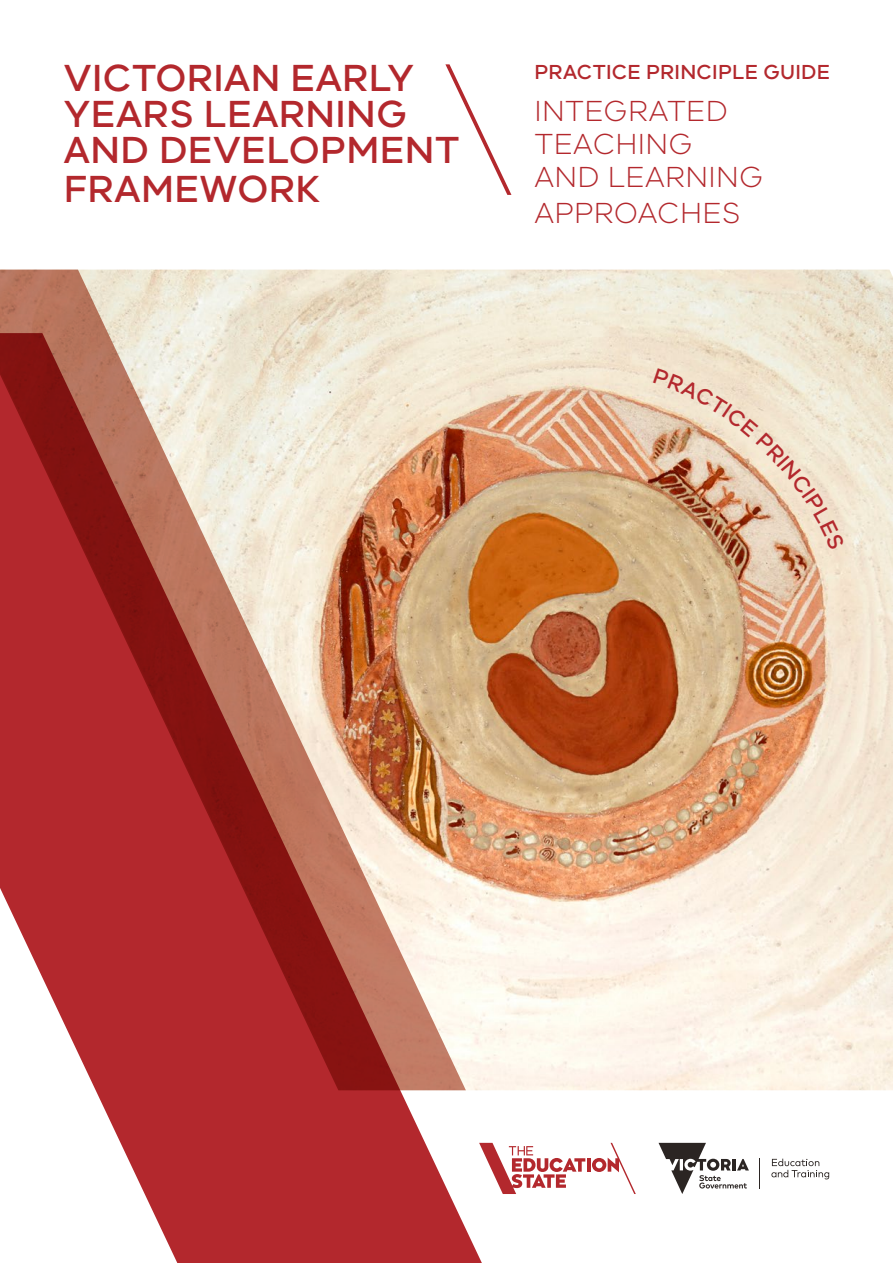
<style>
.page{position:relative;width:893px;height:1263px;background:#fff}
.page>*{position:absolute;margin:0;border:0;box-sizing:border-box;transform-origin:0 0}
.t1{font:500 39px/37px "VIC";letter-spacing:.01em;color:#b3282d}
.t2{font:300 30px/33px "VIC";letter-spacing:.01em;color:#b3282d}
.t3{font:500 21px "VIC";letter-spacing:.01em;color:#b3282d}
</style>
<div class="page">
<img style="left:466px;top:270px;width:427px;height:820px">
<svg style="left:95px;top:333px;width:397px;height:930px;fill:#b3282d"></svg>
<svg style="left:0;top:270px;width:466px;height:820px;background:#c47a6d"></svg>
<svg style="left:445px;top:64px;width:66px;height:131px"></svg>
<hr style="left:587px;top:1158px;width:4px;height:14px;background:#b3282d">
<svg style="left:592px;top:1143px;width:44px;height:51px"></svg>
<svg style="left:479px;top:1143px;width:106px;height:51px"></svg>
<hr style="left:759px;top:1158px;width:1px;height:31px;background:#2b2523">
<svg style="left:658px;top:1143px;width:91px;height:51px"></svg>
<svg style="left:771px;top:1159px;width:58px;height:20px"></svg>
<svg style="left:653px;top:369px;width:192px;height:181px;background:#e1c7ad"></svg>
<p class="t1" style="left:64px;top:58px;width:397px">VICTORIAN EARLY<br>YEARS LEARNING<br>AND DEVELOPMENT<br>FRAMEWORK</p>
<p class="t3" style="left:534px;top:60px;width:297px">PRACTICE PRINCIPLE GUIDE</p>
<p class="t2" style="left:534px;top:93px;width:230px">INTEGRATED<br>TEACHING<br>AND LEARNING</p>
<p class="t2" style="left:534px;top:195px;width:207px">APPROACHES</p>
</div>
